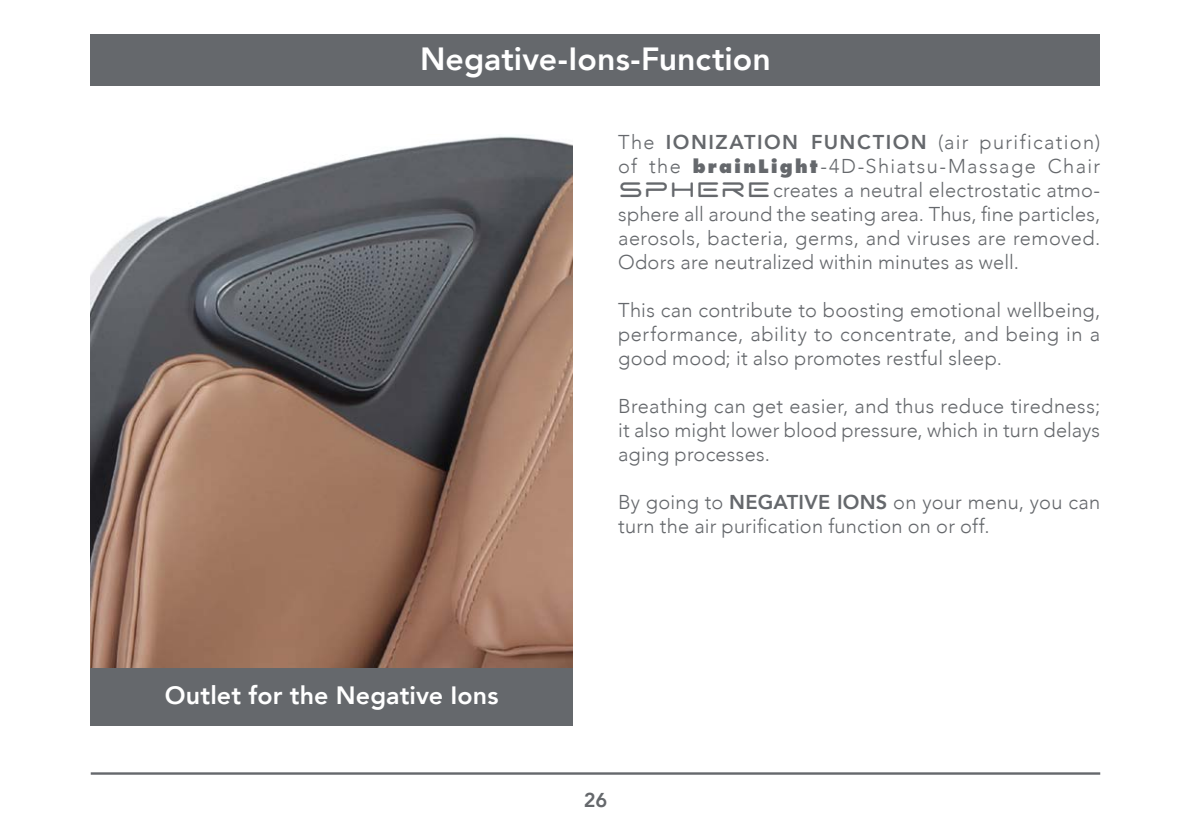
<style>
.page{position:relative;width:1191px;height:840px;background:#fff}
.page>*{position:absolute;margin:0;border:0;box-sizing:border-box;transform-origin:0 0}
.t1{font:800 32px "Avenir";color:#fff}
.t2{font:800 25px "Avenir";letter-spacing:.005em;color:#fff}
.t3{font:300 20px/24px "Avenir";letter-spacing:.01em;color:#65686c;text-align:justify}
.t4{font:800 20px "Avenir";color:#65686c}
.s1{font-weight:800}
.s2{font-family:"Futura";font-weight:800;font-size:18px}
.s3{font-family:"SPHEREFEZ";font-weight:400;font-size:24px}
</style>
<div class="page">
<img style="left:91px;top:136px;width:482px;height:531px">
<div style="left:91px;top:34px;width:1009px;height:51px;background:#65686c"></div>
<div style="left:91px;top:667px;width:482px;height:58px;background:#65686c"></div>
<hr style="left:91px;top:771px;width:1009px;height:3px;background:#65686c">
<h1 class="t1" style="left:420px;top:34px;width:352px">Negative-Ions-Function</h1>
<p class="t2" style="left:165px;top:675px;width:335px">Outlet for the Negative Ions</p>
<p class="t3" style="left:618px;top:130px;width:483px">The <span class="s1">IONIZATION FUNCTION</span> (air purification) of the <span class="s2">brainLight</span>-4D-Shiatsu-Massage Chair <span class="s3">SPHERE</span>creates a neutral electrostatic atmo&shy;sphere all around the seating area. Thus, fine particles, aerosols, bacteria, germs, and viruses are removed.<br>Odors are neutralized within minutes as well.</p>
<p class="t3" style="left:618px;top:298px;width:483px">This can contribute to boosting emotional wellbeing, performance, ability to concentrate, and being in a good mood; it also promotes restful sleep.</p>
<p class="t3" style="left:618px;top:394px;width:483px">Breathing can get easier, and thus reduce tiredness; it also might lower blood pressure, which in turn delays aging processes.</p>
<p class="t3" style="left:618px;top:490px;width:483px">By going to <span class="s1">NEGATIVE IONS</span> on your menu, you can turn the air purification function on or off.</p>
<p class="t4" style="left:584px;top:784px;width:25px">26</p>
</div>
